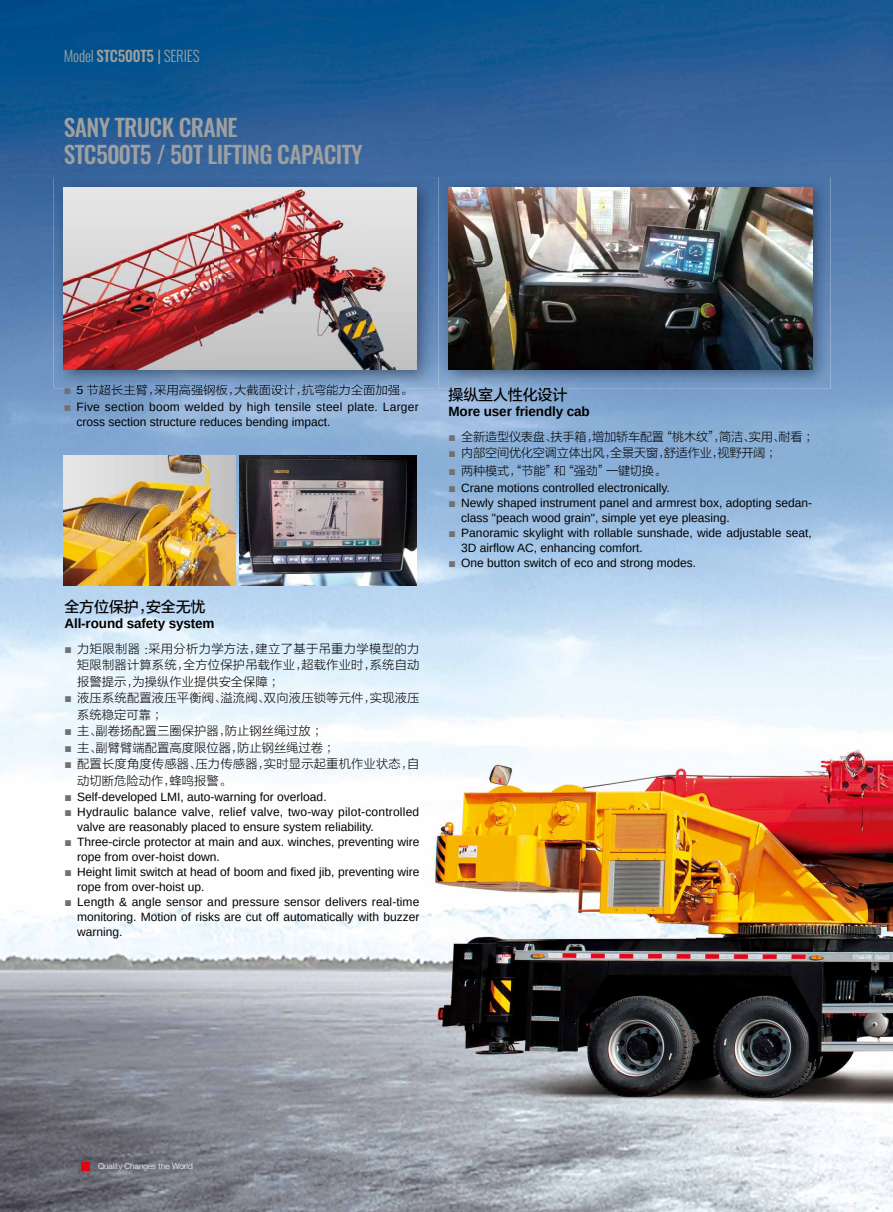
<style>
.page{position:relative;width:893px;height:1212px;background:#fff}
.page>*{position:absolute;margin:0;border:0;box-sizing:border-box;transform-origin:0 0}
.t1{font:500 23.55px/26.4px "Oswald";letter-spacing:-.025em;color:#9fa0a0}
.t2{font:300 15px "Oswald";letter-spacing:-.01em;color:#9fa0a0}
.t3{font:15px "FZLTZHUNHK GBK1 0";letter-spacing:-.01em;color:#000}
.t4{font:700 13.5px "Arimo";letter-spacing:-.01em;color:#000}
.t5{font:12.3px/16.5px "FZLTKHK GBK1 0";color:#000}
.t6{font:12.3px "FZLTKHK GBK1 0";letter-spacing:-.02em;color:#000}
.t7{font:12px/15.1px "Arimo";color:#000}
.t8{font:12px/15.1px "Arimo";letter-spacing:.02em;color:#000}
.t9{font:300 8.25px "Helvetica Neue";color:#fff}
.s1{font-weight:500}
.s2{font-weight:400}
.s3{font-family:"Microsoft Ya Hei";color:#727171}
.s4{font-family:"Arimo"}
.s5{font-family:"Microsoft Ya Hei";font-size:12.3px;color:#727171}
</style>
<div class="page">
<img style="left:0;top:0;width:893px;height:1212px">
<div style="left:81px;top:1162px;width:9px;height:9px;background:#e60012"></div>
<img style="left:54px;top:177px;width:381px;height:211px">
<img style="left:77px;top:384px;width:328px;height:4px">
<img style="left:64px;top:187px;width:353px;height:183px">
<img style="left:64px;top:455px;width:171px;height:130px">
<img style="left:240px;top:455px;width:177px;height:130px">
<img style="left:438px;top:177px;width:392px;height:211px">
<img style="left:449px;top:387px;width:118px;height:1px">
<img style="left:448px;top:187px;width:364px;height:183px">
<p class="t2" style="left:64px;top:43px;width:137px">Model <span class="s1">STC500T5</span> <span class="s2">|</span> SERIES</p>
<h1 class="t1" style="left:64px;top:116px;width:300px">SANY TRUCK CRANE<br>STC500T5 / 50T LIFTING CAPACITY</h1>
<p class="t5" style="left:64px;top:382px;width:350px"><span class="s3">■</span> <span class="s4">5</span> 节超长主臂，采用高强钢板，大截面设计，抗弯能力全面加强。</p>
<p class="t8" style="left:77px;top:399px;width:344px;text-indent:-13px"><span class="s5">■</span> Five section boom welded by high tensile steel plate. Larger cross section structure reduces bending impact.</p>
<p class="t3" style="left:64px;top:598px;width:143px">全方位保护，安全无忧</p>
<p class="t4" style="left:64px;top:614px;width:152px">All-round safety system</p>
<p class="t5" style="left:77px;top:641px;width:344px;text-align:justify;text-indent:-13px"><span class="s3">■</span> 力矩限制器：采用分析力学方法，建立了基于吊重力学模型的力矩限制器计算系统，全方位保护吊载作业，超载作业时，系统自动报警提示，为操纵作业提供安全保障；</p>
<p class="t5" style="left:77px;top:690px;width:344px;text-indent:-13px"><span class="s3">■</span> 液压系统配置液压平衡阀、溢流阀、双向液压锁等元件，实现液压系统稳定可靠；</p>
<p class="t5" style="left:64px;top:723px;width:263px"><span class="s3">■</span> 主、副卷扬配置三圈保护器，防止钢丝绳过放；</p>
<p class="t5" style="left:64px;top:740px;width:276px"><span class="s3">■</span> 主、副臂臂端配置高度限位器，防止钢丝绳过卷；</p>
<p class="t5" style="left:77px;top:756px;width:344px;text-indent:-13px"><span class="s3">■</span> 配置长度角度传感器、压力传感器，实时显示起重机作业状态，自动切断危险动作，蜂鸣报警。</p>
<p class="t7" style="left:64px;top:789px;width:264px"><span class="s5">■</span> Self-developed LMI, auto-warning for overload.</p>
<p class="t7" style="left:77px;top:804px;width:344px;text-indent:-13px"><span class="s5">■</span> Hydraulic balance valve, relief valve, two-way pilot-controlled valve are reasonably placed to ensure system reliability.</p>
<p class="t7" style="left:77px;top:834px;width:344px;text-indent:-13px"><span class="s5">■</span> Three-circle protector at main and aux. winches, preventing wire rope from over-hoist down.</p>
<p class="t7" style="left:77px;top:864px;width:344px;text-indent:-13px"><span class="s5">■</span> Height limit switch at head of boom and fixed jib, preventing wire rope from over-hoist up.</p>
<p class="t7" style="left:77px;top:894px;width:344px;text-align:justify;text-indent:-13px"><span class="s5">■</span> Length &amp; angle sensor and pressure sensor delivers real-time monitoring. Motion of risks are cut off automatically with buzzer warning.</p>
<p class="t3" style="left:448px;top:386px;width:120px">操纵室人性化设计</p>
<p class="t4" style="left:448px;top:402px;width:143px">More user friendly cab</p>
<p class="t6" style="left:448px;top:430px;width:371px"><span class="s3">■</span> 全新造型仪表盘、扶手箱，增加轿车配置“桃木纹”，简洁、实用、耐看；</p>
<p class="t6" style="left:448px;top:446px;width:333px"><span class="s3">■</span> 内部空间优化空调立体出风，全景天窗，舒适作业，视野开阔；</p>
<p class="t6" style="left:448px;top:464px;width:219px"><span class="s3">■</span> 两种模式，“节能”和“强劲”一键切换。</p>
<p class="t7" style="left:448px;top:480px;width:223px"><span class="s5">■</span> Crane motions controlled electronically.</p>
<p class="t7" style="left:461px;top:495px;width:352px;text-indent:-13px"><span class="s5">■</span> Newly shaped instrument panel and armrest box, adopting sedan&shy;class "peach wood grain", simple yet eye pleasing.</p>
<p class="t7" style="left:461px;top:525px;width:352px;text-indent:-13px"><span class="s5">■</span> Panoramic skylight with rollable sunshade, wide adjustable seat,<br>3D airflow AC, enhancing comfort.</p>
<p class="t7" style="left:448px;top:555px;width:249px"><span class="s5">■</span> One button switch of eco and strong modes.</p>
<p class="t9" style="left:98px;top:1160px;width:96px">Quality Changes the World</p>
</div>
